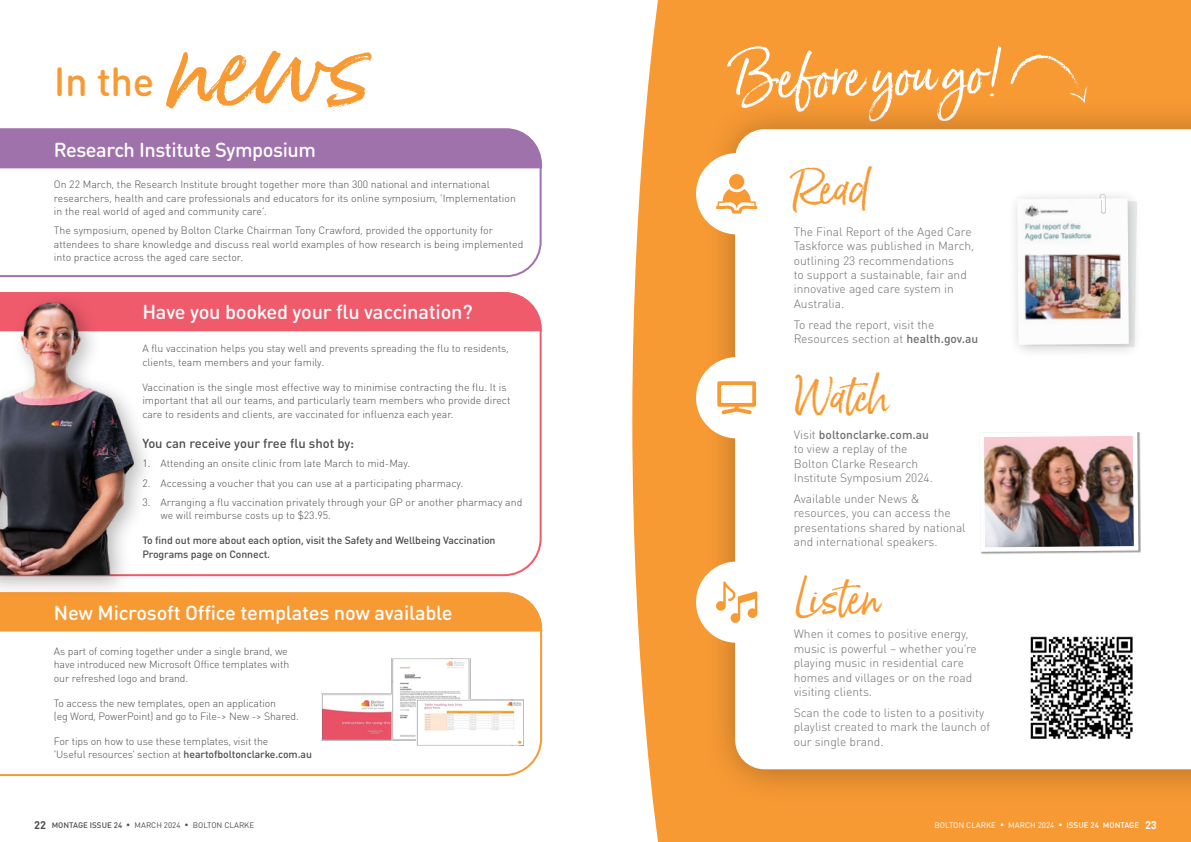
<style>
.page{position:relative;width:1191px;height:842px;background:#fff}
.page>*{position:absolute;margin:0;border:0;box-sizing:border-box;transform-origin:0 0}
.t1{font:107.2px "Born Ready Slanted";color:#f89a34}
.t2{font:55.7px "Born Ready";color:#fff}
.t3{font:43.9px "Born Ready";letter-spacing:-.01em;color:#f89a34}
.t4{font:500 40px "DIN Round OT";color:#f89a34}
.t5{font:500 20px "DIN Round OT";letter-spacing:-.01em;color:#fff}
.t6{font:500 13px "DIN Round OT";color:#4d4d4f}
.t7{font:300 12px/14.4px "DIN Round OT";color:#6d6e71}
.t8{font:300 10.5px/13.5px "DIN Round OT";color:#4d4d4f}
.t9{font:500 10.5px/13.5px "DIN Round OT";letter-spacing:-.01em;color:#4d4d4f}
.t10{font:8px "DIN Round OT";color:#4d4d4f}
.t11{font:8px "DIN Round OT";color:#fff}
.s1{font-weight:500}
.s2{font-weight:700;font-size:11px}
</style>
<div class="page">
<div style="left:418px;top:0;width:773px;height:842px;background:#f89a34"></div>
<svg style="left:142px;top:0;width:516px;height:842px;fill:#fff"></svg>
<svg style="left:156px;top:331px;width:385px;height:245px"></svg>
<svg style="left:0;top:128px;width:541px;height:149px"></svg>
<svg style="left:1010px;top:54px;width:78px;height:42px"></svg>
<div style="left:702px;top:96px;width:489px;height:710px;background:#000;opacity:.29"></div>
<div style="left:735px;top:129px;width:456px;height:640px;background:#fff"></div>
<div style="left:696px;top:153px;width:81px;height:81px;background:#fff;border-radius:50%"></div>
<svg style="left:716px;top:189px;width:41px;height:24px"></svg>
<div style="left:729px;top:174px;width:15px;height:15px;background:#f89a34;border-radius:50%"></div>
<div style="left:696px;top:561px;width:81px;height:82px;background:#fff;border-radius:50%"></div>
<svg style="left:716px;top:581px;width:41px;height:42px"></svg>
<div style="left:696px;top:357px;width:81px;height:81px;background:#fff;border-radius:50%"></div>
<svg style="left:717px;top:381px;width:39px;height:33px"></svg>
<div style="left:1007px;top:188px;width:136px;height:171px;background:#000;opacity:.21"></div>
<img style="left:1017px;top:198px;width:9px;height:147px">
<img style="left:1026px;top:194px;width:111px;height:153px">
<div style="left:0;top:129px;width:542px;height:39px;background:#a072ac"></div>
<svg style="left:0;top:631px;width:542px;height:145px"></svg>
<img style="left:321px;top:659px;width:203px;height:86px">
<div style="left:0;top:592px;width:542px;height:39px;background:#f89a34"></div>
<div style="left:188px;top:292px;width:353px;height:39px;background:#f05b6c"></div>
<div style="left:0;top:291px;width:156px;height:307px;background:#000;opacity:.29"></div>
<img style="left:0;top:277px;width:188px;height:298px">
<img style="left:1025px;top:632px;width:112px;height:112px">
<img style="left:977px;top:429px;width:163px;height:125px">
<h3 class="t4" style="left:54px;top:56px;width:102px">In the</h3>
<h1 class="t1" style="left:169px;top:1px;width:203px">news</h1>
<h2 class="t2" style="left:729px;top:44px;width:276px;rotate:-1deg">Before you go!</h2>
<h3 class="t5" style="left:54px;top:137px;width:264px">Research Institute Symposium</h3>
<p class="t8" style="left:54px;top:177px;width:463px">On 22 March, the Research Institute brought together more than 300 national and international researchers, health and care professionals and educators for its online symposium, ‘Implementation in the real world of aged and community care’.</p>
<p class="t8" style="left:54px;top:224px;width:471px">The symposium, opened by Bolton Clarke Chairman Tony Crawford, provided the opportunity for attendees to share knowledge and discuss real world examples of how research is being implemented into practice across the aged care sector.</p>
<h3 class="t5" style="left:142px;top:299px;width:332px">Have you booked your flu vaccination?</h3>
<p class="t8" style="left:142px;top:342px;width:368px">A flu vaccination helps you stay well and prevents spreading the flu to residents, clients, team members and your family.</p>
<p class="t8" style="left:142px;top:380px;width:369px">Vaccination is the single most effective way to minimise contracting the flu. It is important that all our teams, and particularly team members who provide direct care to residents and clients, are vaccinated for influenza each year.</p>
<p class="t6" style="left:142px;top:435px;width:213px">You can receive your free flu shot by:</p>
<p class="t8" style="left:142px;top:457px;width:269px">1. Attending an onsite clinic from late March to mid-May.</p>
<p class="t8" style="left:142px;top:476px;width:322px">2. Accessing a voucher that you can use at a participating pharmacy.</p>
<p class="t8" style="left:160px;top:495px;width:363px;text-indent:-18px">3. Arranging a flu vaccination privately through your GP or another pharmacy and we will reimburse costs up to $23.95.</p>
<p class="t9" style="left:142px;top:533px;width:355px">To find out more about each option, visit the Safety and Wellbeing Vaccination<br>Programs page on Connect.</p>
<h3 class="t5" style="left:54px;top:600px;width:400px">New Microsoft Office templates now available</h3>
<p class="t8" style="left:54px;top:644px;width:237px">As part of coming together under a single brand, we have introduced new Microsoft Office templates with our refreshed logo and brand.</p>
<p class="t8" style="left:54px;top:696px;width:247px">To access the new templates, open an application<br>(eg Word, PowerPoint) and go to File-&gt; New -&gt; Shared.</p>
<p class="t8" style="left:54px;top:734px;width:260px">For tips on how to use these templates, visit the<br>‘Useful resources’ section at <span class="s1">heartofboltonclarke.com.au</span></p>
<h3 class="t3" style="left:793px;top:162px;width:78px">Read</h3>
<p class="t7" style="left:793px;top:224px;width:182px">The Final Report of the Aged Care<br>Taskforce was published in March, outlining 23 recommendations<br>to support a sustainable, fair and innovative aged care system in<br>Australia.</p>
<p class="t7" style="left:793px;top:317px;width:186px">To read the report, visit the<br>Resources section at <span class="s1">health.gov.au</span></p>
<h3 class="t3" style="left:793px;top:369px;width:97px">Watch</h3>
<p class="t7" style="left:793px;top:427px;width:141px">Visit <span class="s1">boltonclarke.com.au </span>to view a replay of the<br>Bolton Clarke Research<br>Institute Symposium 2024.</p>
<p class="t7" style="left:793px;top:491px;width:173px">Available under News &amp; resources, you can access the presentations shared by national and international speakers.</p>
<h3 class="t3" style="left:793px;top:571px;width:89px">Listen</h3>
<p class="t7" style="left:793px;top:627px;width:185px">When it comes to positive energy, music is powerful – whether you’re playing music in residential care homes and villages or on the road visiting clients.</p>
<p class="t7" style="left:793px;top:705px;width:198px">Scan the code to listen to a positivity playlist created to mark the launch of our single brand.</p>
<p class="t10" style="left:34px;top:820px;width:222px"><span class="s2">22</span> <span class="s1">MONTAGE ISSUE 24</span> • MARCH 2024 • BOLTON CLARKE</p>
<p class="t11" style="left:934px;top:820px;width:224px">BOLTON CLARKE • MARCH 2024 • <span class="s1">ISSUE 24 MONTAGE</span> <span class="s2">23</span></p>
</div>
